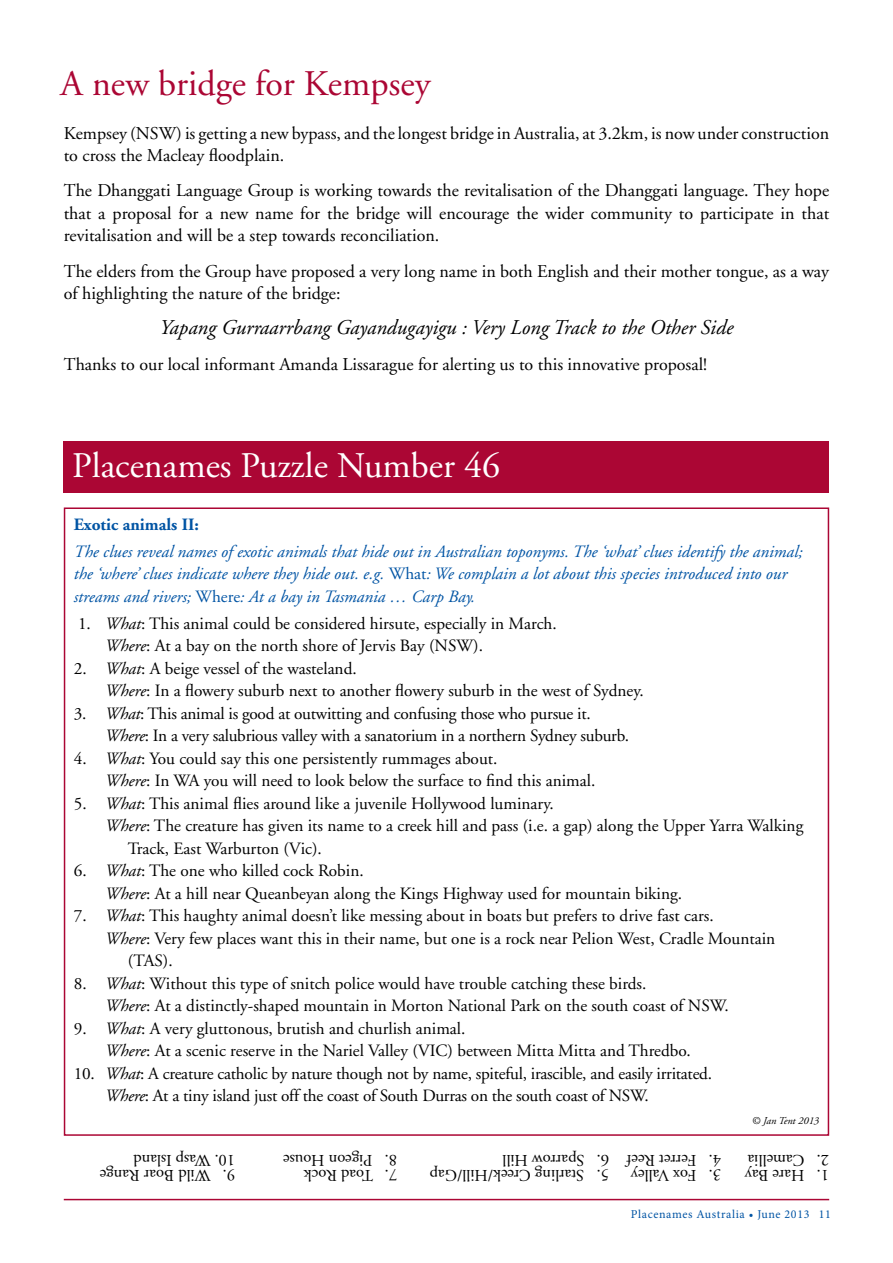
<style>
.page{position:relative;width:893px;height:1263px;background:#fff}
.page>*{position:absolute;margin:0;border:0;box-sizing:border-box;transform-origin:0 0}
.t1{font:36px "Adobe Garamond";color:#fff}
.t2{font:36px "Adobe Garamond";color:#ab0634}
.t3{font:italic 21px "Adobe Garamond";color:#000}
.t4{font:18px/22.5px "Adobe Garamond";color:#000}
.t5{font:17.25px/22.5px "Adobe Garamond";color:#000}
.t6{font:italic 17.25px/22.5px "Adobe Garamond";color:#0054a4}
.t7{font:700 17.25px "Adobe Garamond";color:#0054a4}
.t8{font:16.5px "Adobe Garamond";color:#000}
.t9{font:12px "Minion Pro";letter-spacing:.05em;color:#0054a4}
.t10{font:italic 10.5px "Adobe Garamond";color:#000}
.s1{font-style:normal}
.s2{font-style:italic}
</style>
<div class="page">
<hr style="left:64px;top:1199px;width:765px;height:1px;background:#ab0634">
<div style="left:64px;top:442px;width:765px;height:51px;background:#ab0634"></div>
<h1 class="t2" style="left:61px;top:64px;width:371px">A new bridge for Kempsey</h1>
<p class="t4" style="left:64px;top:122px;width:767px">Kempsey (NSW) is getting a new bypass, and the longest bridge in Australia, at 3.2km, is now under construction to cross the Macleay floodplain.</p>
<p class="t4" style="left:64px;top:180px;width:767px;text-align:justify">The Dhanggati Language Group is working towards the revitalisation of the Dhanggati language. They hope that a proposal for a new name for the bridge will encourage the wider community to participate in that revitalisation and will be a step towards reconciliation.</p>
<p class="t4" style="left:64px;top:260px;width:767px">The elders from the Group have proposed a very long name in both English and their mother tongue, as a way of highlighting the nature of the bridge:</p>
<p class="t3" style="left:160px;top:316px;width:575px">Yapang Gurraarrbang Gayandugayigu : Very Long Track to the Other Side</p>
<p class="t4" style="left:64px;top:353px;width:645px">Thanks to our local informant Amanda Lissarague for alerting us to this innovative proposal!</p>
<h1 class="t1" style="left:72px;top:446px;width:429px">Placenames Puzzle Number 46</h1>
<p class="t7" style="left:74px;top:515px;width:127px">Exotic animals II:</p>
<p class="t6" style="left:74px;top:541px;width:730px">The clues reveal names of exotic animals that hide out in Australian toponyms. The ‘what’ clues identify the animal; the ‘where’ clues indicate where they hide out. e.g. <span class="s1">What</span>: We complain a lot about this species introduced into our streams and rivers; <span class="s1">Where</span>: At a bay in Tasmania … Carp Bay.</p>
<p class="t5" style="left:105px;top:612px;width:453px;text-indent:-27px">1. <span class="s2">What</span>: This animal could be considered hirsute, especially in March.<br><span class="s2">Where</span>: At a bay on the north shore of Jervis Bay (NSW).</p>
<p class="t5" style="left:105px;top:657px;width:540px;text-indent:-31px">2. <span class="s2">What</span>: A beige vessel of the wasteland.<br><span class="s2">Where</span>: In a flowery suburb next to another flowery suburb in the west of Sydney.</p>
<p class="t5" style="left:105px;top:702px;width:525px;text-indent:-31px">3. <span class="s2">What</span>: This animal is good at outwitting and confusing those who pursue it.<br><span class="s2">Where</span>: In a very salubrious valley with a sanatorium in a northern Sydney suburb.</p>
<p class="t5" style="left:105px;top:747px;width:492px;text-indent:-31px">4. <span class="s2">What</span>: You could say this one persistently rummages about.<br><span class="s2">Where</span>: In WA you will need to look below the surface to find this animal.</p>
<p class="t5" style="left:74px;top:792px;width:482px">5. <span class="s2">What</span>: This animal flies around like a juvenile Hollywood luminary.</p>
<p class="t5" style="left:105px;top:815px;width:700px"><span class="s2">Where</span>: The creature has given its name to a creek hill and pass (i.e. a gap) along the Upper Yarra Walking</p>
<p class="t5" style="left:128px;top:837px;width:196px">Track, East Warburton (Vic).</p>
<p class="t5" style="left:105px;top:860px;width:578px;text-indent:-31px">6. <span class="s2">What</span>: The one who killed cock Robin.<br><span class="s2">Where</span>: At a hill near Queanbeyan along the Kings Highway used for mountain biking.</p>
<p class="t5" style="left:74px;top:905px;width:641px">7. <span class="s2">What</span>: This haughty animal doesn’t like messing about in boats but prefers to drive fast cars.</p>
<p class="t5" style="left:105px;top:927px;width:671px"><span class="s2">Where</span>: Very few places want this in their name, but one is a rock near Pelion West, Cradle Mountain</p>
<p class="t5" style="left:128px;top:950px;width:47px">(TAS).</p>
<p class="t5" style="left:105px;top:972px;width:625px;text-indent:-31px">8. <span class="s2">What</span>: Without this type of snitch police would have trouble catching these birds.<br><span class="s2">Where</span>: At a distinctly-shaped mountain in Morton National Park on the south coast of NSW.</p>
<p class="t5" style="left:105px;top:1017px;width:587px;text-indent:-31px">9. <span class="s2">What</span>: A very gluttonous, brutish and churlish animal.<br><span class="s2">Where</span>: At a scenic reserve in the Nariel Valley (VIC) between Mitta Mitta and Thredbo.</p>
<p class="t5" style="left:105px;top:1062px;width:608px;text-indent:-31px">10. <span class="s2">What</span>: A creature catholic by nature though not by name, spiteful, irascible, and easily irritated.<br><span class="s2">Where</span>: At a tiny island just off the coast of South Durras on the south coast of NSW.</p>
<p class="t10" style="left:752px;top:1115px;width:69px">© Jan Tent 2013</p>
<p class="t8" style="left:235px;top:1184px;width:137px;rotate:-180deg">9. Wild Boar Range</p>
<p class="t8" style="left:397px;top:1184px;width:95px;rotate:-180deg">7. Toad Rock</p>
<p class="t8" style="left:609px;top:1184px;width:181px;rotate:-180deg">5. Starling Creek/Hill/Gap</p>
<p class="t8" style="left:721px;top:1184px;width:92px;rotate:-180deg">3. Fox Valley</p>
<p class="t8" style="left:829px;top:1184px;width:86px;rotate:-180deg">1. Hare Bay</p>
<p class="t8" style="left:235px;top:1169px;width:103px;rotate:-180deg">10. Wasp Island</p>
<p class="t8" style="left:397px;top:1169px;width:115px;rotate:-180deg">8. Pigeon House</p>
<p class="t8" style="left:609px;top:1169px;width:108px;rotate:-180deg">6. Sparrow Hill</p>
<p class="t8" style="left:721px;top:1169px;width:96px;rotate:-180deg">4. Ferret Reef</p>
<p class="t8" style="left:829px;top:1169px;width:83px;rotate:-180deg">2. Camellia</p>
<p class="t9" style="left:631px;top:1206px;width:201px">Placenames Australia • June 2013 11</p>
</div>
